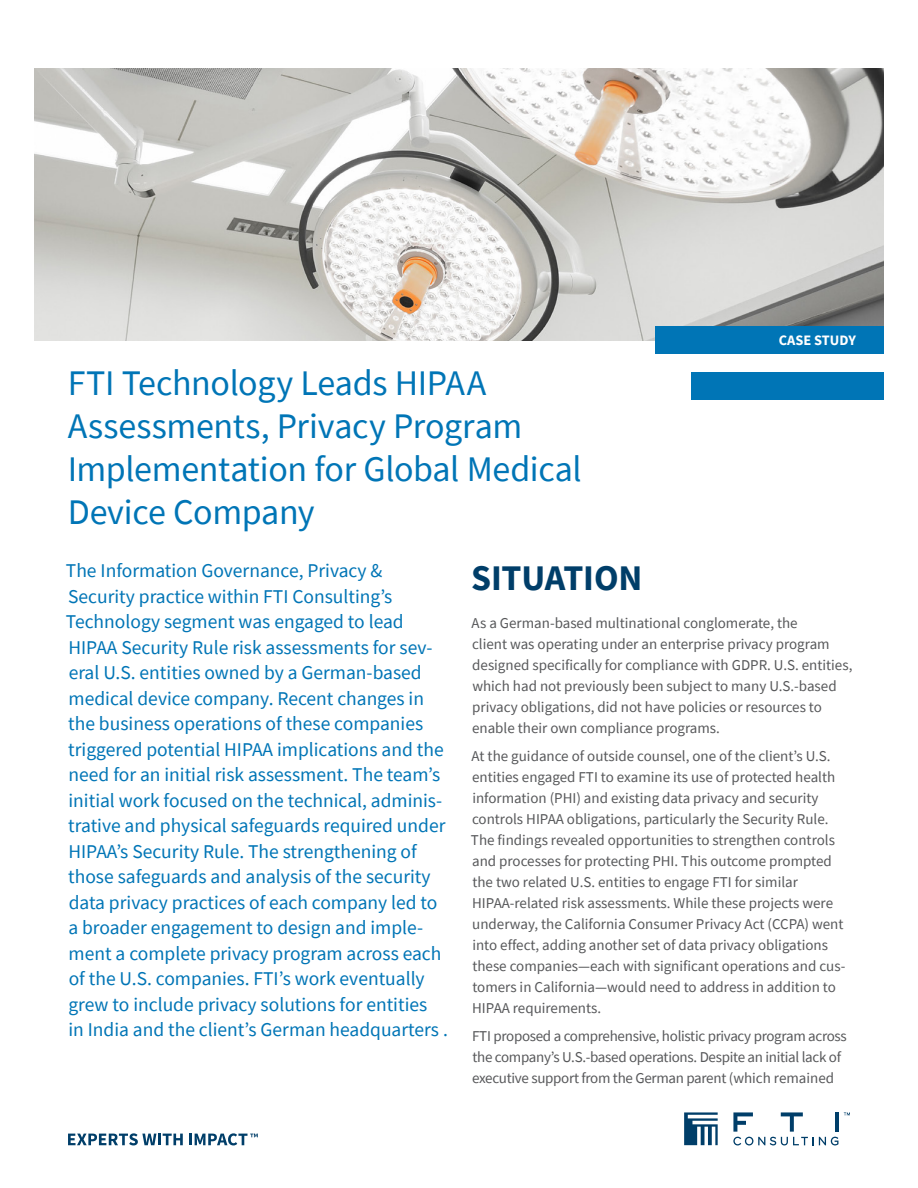
<style>
.page{position:relative;width:918px;height:1188px;background:#fff}
.page>*{position:absolute;margin:0;border:0;box-sizing:border-box;transform-origin:0 0}
.Headline{font:36px/43.2px "Source Sans Pro";letter-spacing:-.01em;color:#0075b6}
.Heading{font:700 36px "Source Sans Pro";letter-spacing:-.01em;color:#003e69}
.Intro{font:19.5px/25.5px "Source Sans Pro";color:#0075b6}
.Body_Copy{font:15px/21px "Source Sans Pro";color:#57585a}
.Body_Copy-2{font:15px/21px "Source Sans Pro";letter-spacing:-.02em;color:#57585a}
.Label{font:700 14.4px "Source Sans Pro";color:#fff}
</style>
<div class="page">
<svg style="left:68px;top:1133px;width:115px;height:12px"></svg>
<svg style="left:189px;top:1133px;width:69px;height:12px"></svg>
<svg style="left:684px;top:1112px;width:34px;height:33px"></svg>
<svg style="left:844px;top:1112px;width:6px;height:3px"></svg>
<hr style="left:835px;top:1112px;width:4px;height:20px;background:#003e69">
<svg style="left:733px;top:1112px;width:105px;height:33px"></svg>
<img style="left:34px;top:68px;width:850px;height:272px">
<div style="left:655px;top:326px;width:229px;height:28px;background:#0075b6"></div>
<div style="left:691px;top:372px;width:193px;height:27px;background:#0075b6"></div>
<p class="Label" style="left:779px;top:330px;width:79px">CASE STUDY</p>
<p class="Headline" style="left:68px;top:361px;width:515px">FTI Technology Leads HIPAA<br>Assessments, Privacy Program<br>Implementation for Global Medical<br>Device Company</p>
<p class="Intro" style="left:66px;top:558px;width:383px">The Information Governance, Privacy &amp; Security practice within FTI Consulting’s Technology segment was engaged to lead HIPAA Security Rule risk assessments for sev&shy;eral U.S. entities owned by a German-based medical device company. Recent changes in the business operations of these companies triggered potential HIPAA implications and the need for an initial risk assessment. The team’s initial work focused on the technical, adminis&shy;trative and physical safeguards required under HIPAA’s Security Rule. The strengthening of those safeguards and analysis of the security data privacy practices of each company led to a broader engagement to design and imple&shy;ment a complete privacy program across each of the U.S. companies. FTI’s work eventually grew to include privacy solutions for entities<br>in India and the client’s German headquarters .</p>
<p class="Heading" style="left:471px;top:554px;width:173px">SITUATION</p>
<p class="Body_Copy" style="left:472px;top:613px;width:382px">As a German-based multinational conglomerate, the<br>client was operating under an enterprise privacy program designed specifically for compliance with GDPR. U.S. entities, which had not previously been subject to many U.S.-based privacy obligations, did not have policies or resources to enable their own compliance programs.</p>
<p class="Body_Copy" style="left:471px;top:745px;width:376px">At the guidance of outside counsel, one of the client’s U.S. entities engaged FTI to examine its use of protected health information (PHI) and existing data privacy and security controls HIPAA obligations, particularly the Security Rule.<br>The findings revealed opportunities to strengthen controls and processes for protecting PHI. This outcome prompted the two related U.S. entities to engage FTI for similar HIPAA-related risk assessments. While these projects were underway, the California Consumer Privacy Act (CCPA) went into effect, adding another set of data privacy obligations these companies—each with significant operations and cus&shy;tomers in California—would need to address in addition to HIPAA requirements.</p>
<p class="Body_Copy-2" style="left:472px;top:1025px;width:376px">FTI proposed a comprehensive, holistic privacy program across the company’s U.S.-based operations. Despite an initial lack of executive support from the German parent (which remained</p>
</div>
